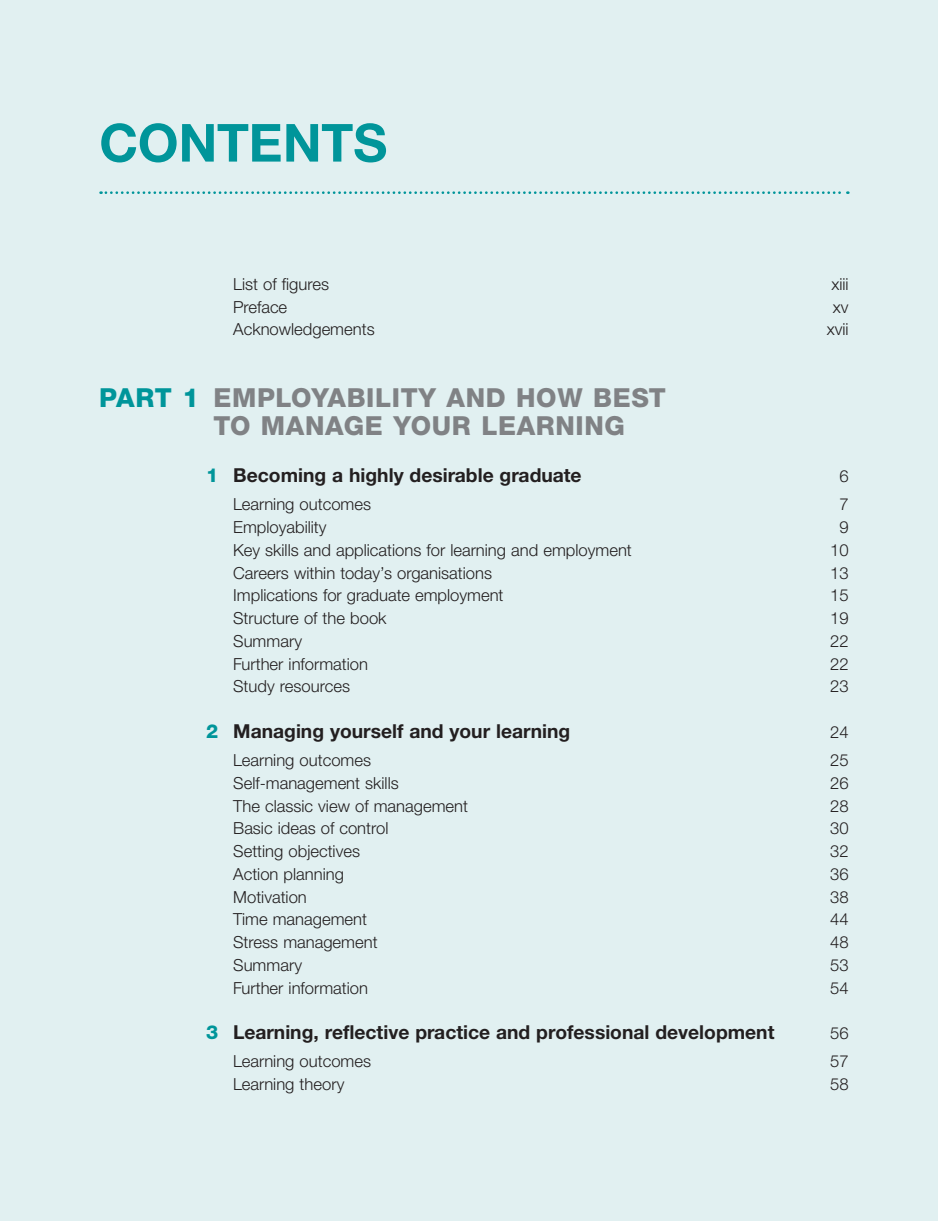
<style>
.page{position:relative;width:938px;height:1221px;background:#fff}
.page>*{position:absolute;margin:0;border:0;box-sizing:border-box;transform-origin:0 0}
.t1{font:700 52.5px "Helvetica Neue LTW1 G";color:#00959a}
.t2{font:800 26.25px/28px "Helvetica Neue LTW1 G";letter-spacing:.025em;color:#808285;text-align:center}
.t3{font:800 26.25px "Helvetica Neue LTW1 G";color:#00959a}
.t4{font:700 19.25px "Helvetica Neue LTW1 G";color:#231f20}
.t5{font:300 16.62px "Helvetica Neue LTW1 G";color:#231f20}
.s1{color:#00959a}
.s2{font-weight:800;color:#00959a}
</style>
<div class="page">
<div style="left:0;top:0;width:938px;height:1220px;background:#e1f0f1"></div>
<svg style="left:101px;top:191px;width:747px;height:3px"></svg>
<p class="t1" style="left:99px;top:110px;width:218px">Contents</p>
<p class="t5" style="left:233px;top:274px;width:97px">List of figures</p>
<p class="t5" style="left:831px;top:274px;width:19px">xiii</p>
<p class="t5" style="left:233px;top:296px;width:55px">Preface</p>
<p class="t5" style="left:833px;top:296px;width:17px">xv</p>
<p class="t5" style="left:233px;top:319px;width:143px">Acknowledgements</p>
<p class="t5" style="left:826px;top:319px;width:23px">xvii</p>
<p class="t3" style="left:99px;top:382px;width:37px">PART</p>
<p class="t2" style="left:182px;top:384px;width:484px"><span class="s1">1</span> EMPLOYABILITY AND HOW BEST<br>TO MANAGE YOUR LEARNING</p>
<p class="t4" style="left:206px;top:463px;width:377px"><span class="s2">1</span> Becoming a highly desirable graduate</p>
<p class="t5" style="left:839px;top:466px;width:11px">6</p>
<p class="t5" style="left:233px;top:494px;width:139px">Learning outcomes</p>
<p class="t5" style="left:839px;top:494px;width:11px">7</p>
<p class="t5" style="left:233px;top:517px;width:95px">Employability</p>
<p class="t5" style="left:839px;top:517px;width:11px">9</p>
<p class="t5" style="left:233px;top:540px;width:400px">Key skills and applications for learning and employment</p>
<p class="t5" style="left:830px;top:540px;width:20px">10</p>
<p class="t5" style="left:233px;top:562px;width:260px">Careers within today’s organisations</p>
<p class="t5" style="left:830px;top:562px;width:20px">13</p>
<p class="t5" style="left:233px;top:585px;width:272px">Implications for graduate employment</p>
<p class="t5" style="left:830px;top:585px;width:20px">15</p>
<p class="t5" style="left:233px;top:608px;width:155px">Structure of the book</p>
<p class="t5" style="left:830px;top:608px;width:20px">19</p>
<p class="t5" style="left:233px;top:631px;width:70px">Summary</p>
<p class="t5" style="left:830px;top:631px;width:20px">22</p>
<p class="t5" style="left:233px;top:653px;width:136px">Further information</p>
<p class="t5" style="left:830px;top:653px;width:20px">22</p>
<p class="t5" style="left:233px;top:676px;width:118px">Study resources</p>
<p class="t5" style="left:830px;top:676px;width:20px">23</p>
<p class="t4" style="left:206px;top:719px;width:365px"><span class="s2">2</span> Managing yourself and your learning</p>
<p class="t5" style="left:830px;top:722px;width:20px">24</p>
<p class="t5" style="left:233px;top:750px;width:139px">Learning outcomes</p>
<p class="t5" style="left:830px;top:750px;width:20px">25</p>
<p class="t5" style="left:233px;top:772px;width:167px">Self-management skills</p>
<p class="t5" style="left:830px;top:772px;width:20px">26</p>
<p class="t5" style="left:233px;top:795px;width:236px">The classic view of management</p>
<p class="t5" style="left:830px;top:795px;width:20px">28</p>
<p class="t5" style="left:233px;top:818px;width:157px">Basic ideas of control</p>
<p class="t5" style="left:830px;top:818px;width:20px">30</p>
<p class="t5" style="left:233px;top:841px;width:128px">Setting objectives</p>
<p class="t5" style="left:830px;top:841px;width:20px">32</p>
<p class="t5" style="left:233px;top:863px;width:112px">Action planning</p>
<p class="t5" style="left:830px;top:863px;width:20px">36</p>
<p class="t5" style="left:233px;top:886px;width:75px">Motivation</p>
<p class="t5" style="left:830px;top:886px;width:20px">38</p>
<p class="t5" style="left:233px;top:909px;width:135px">Time management</p>
<p class="t5" style="left:830px;top:909px;width:20px">44</p>
<p class="t5" style="left:233px;top:932px;width:146px">Stress management</p>
<p class="t5" style="left:830px;top:932px;width:20px">48</p>
<p class="t5" style="left:233px;top:954px;width:70px">Summary</p>
<p class="t5" style="left:830px;top:954px;width:20px">53</p>
<p class="t5" style="left:233px;top:977px;width:136px">Further information</p>
<p class="t5" style="left:830px;top:977px;width:20px">54</p>
<p class="t4" style="left:206px;top:1020px;width:570px"><span class="s2">3</span> Learning, reflective practice and professional development</p>
<p class="t5" style="left:830px;top:1023px;width:20px">56</p>
<p class="t5" style="left:233px;top:1051px;width:139px">Learning outcomes</p>
<p class="t5" style="left:830px;top:1051px;width:20px">57</p>
<p class="t5" style="left:233px;top:1073px;width:113px">Learning theory</p>
<p class="t5" style="left:830px;top:1073px;width:20px">58</p>
</div>
